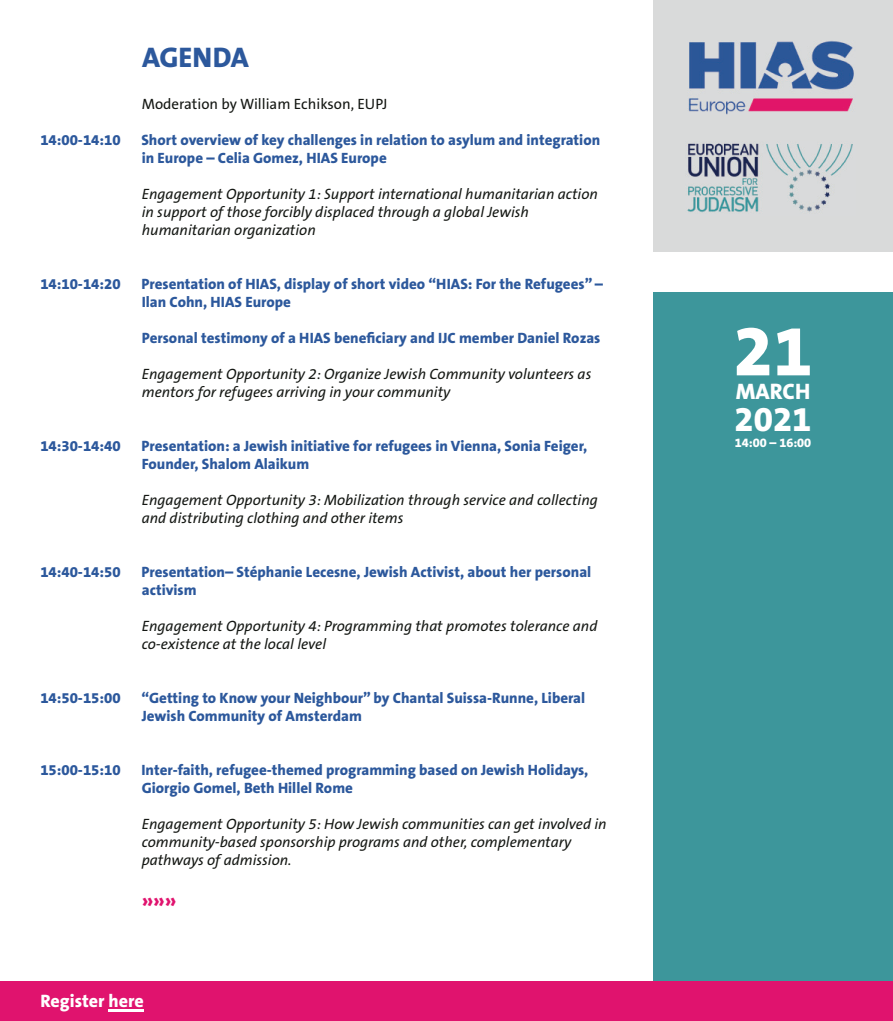
<style>
.page{position:relative;width:893px;height:1021px;background:#fff}
.page>*{position:absolute;margin:0;border:0;box-sizing:border-box;transform-origin:0 0}
.t1{font:800 72px "The Sans B8";color:#fff}
.t2{font:800 34.95px "The Sans B8";color:#fff}
.t3{font:800 28.5px "The Sans B8";color:#2c589c}
.t4{font:800 22.5px "The Sans B8";color:#fff}
.t5{font:800 21px "The Sans B8";color:#e0136e}
.t6{font:800 18px "The Sans B8";color:#fff}
.t7{font:800 15px/18px "The Sans B8";color:#2c589c}
.t8{font:italic 15px/18px "The Sans B5 Plain";color:#141713}
.t9{font:15px "The Sans B5 Plain";color:#141713}
.t10{font:800 12.75px "The Sans B8";color:#fff}
</style>
<div class="page">
<div style="left:653px;top:0;width:240px;height:629px;background:#d9dada"></div>
<img style="left:688px;top:41px;width:166px;height:73px">
<div style="left:653px;top:266px;width:240px;height:715px;background:#3d969b"></div>
<div style="left:653px;top:253px;width:240px;height:39px;background:#fff"></div>
<div style="left:0;top:981px;width:893px;height:39px;background:#e0136e"></div>
<hr style="left:109px;top:1009px;width:35px;height:2px;background:#fff">
<img style="left:687px;top:143px;width:166px;height:70px">
<h3 class="t3" style="left:142px;top:42px;width:108px">AGENDA</h3>
<p class="t9" style="left:142px;top:96px;width:247px">Moderation by William Echikson, EUPJ</p>
<p class="t7" style="left:40px;top:131px;width:82px">14:00-14:10</p>
<p class="t7" style="left:141px;top:131px;width:460px">Short overview of key challenges in relation to asylum and integration in Europe – Celia Gomez, HIAS Europe</p>
<p class="t8" style="left:142px;top:185px;width:458px">Engagement Opportunity 1: Support international humanitarian action in support of those forcibly displaced through a global Jewish humanitarian organization</p>
<p class="t7" style="left:40px;top:275px;width:82px">14:10-14:20</p>
<p class="t7" style="left:141px;top:275px;width:463px">Presentation of HIAS, display of short video “HIAS: For the Refugees” –<br>Ilan Cohn, HIAS Europe</p>
<p class="t7" style="left:142px;top:329px;width:460px">Personal testimony of a HIAS beneficiary and IJC member Daniel Rozas</p>
<p class="t8" style="left:142px;top:365px;width:451px">Engagement Opportunity 2: Organize Jewish Community volunteers as mentors for refugees arriving in your community</p>
<p class="t7" style="left:40px;top:437px;width:82px">14:30-14:40</p>
<p class="t7" style="left:141px;top:437px;width:447px">Presentation: a Jewish initiative for refugees in Vienna, Sonia Feiger,<br>Founder, Shalom Alaikum</p>
<p class="t8" style="left:142px;top:491px;width:458px">Engagement Opportunity 3: Mobilization through service and collecting and distributing clothing and other items</p>
<p class="t7" style="left:40px;top:563px;width:82px">14:40-14:50</p>
<p class="t7" style="left:141px;top:563px;width:451px">Presentation– Stéphanie Lecesne, Jewish Activist, about her personal activism</p>
<p class="t8" style="left:142px;top:617px;width:457px">Engagement Opportunity 4: Programming that promotes tolerance and co-existence at the local level</p>
<p class="t7" style="left:40px;top:689px;width:82px">14:50-15:00</p>
<p class="t7" style="left:141px;top:689px;width:445px">“Getting to Know your Neighbour” by Chantal Suissa-Runne, Liberal<br>Jewish Community of Amsterdam</p>
<p class="t7" style="left:40px;top:761px;width:82px">15:00-15:10</p>
<p class="t7" style="left:141px;top:761px;width:448px">Inter-faith, refugee-themed programming based on Jewish Holidays,<br>Giorgio Gomel, Beth Hillel Rome</p>
<p class="t8" style="left:142px;top:815px;width:466px">Engagement Opportunity 5: How Jewish communities can get involved in community-based sponsorship programs and other, complementary pathways of admission.</p>
<h3 class="t5" style="left:142px;top:890px;width:36px">»»»</h3>
<p class="t6" style="left:40px;top:991px;width:105px">Register here</p>
<h1 class="t1" style="left:733px;top:313px;width:81px">21</h1>
<h3 class="t4" style="left:736px;top:380px;width:76px">MARCH</h3>
<h2 class="t2" style="left:735px;top:400px;width:78px">2021</h2>
<p class="t10" style="left:735px;top:436px;width:78px">14:00 – 16:00</p>
</div>
